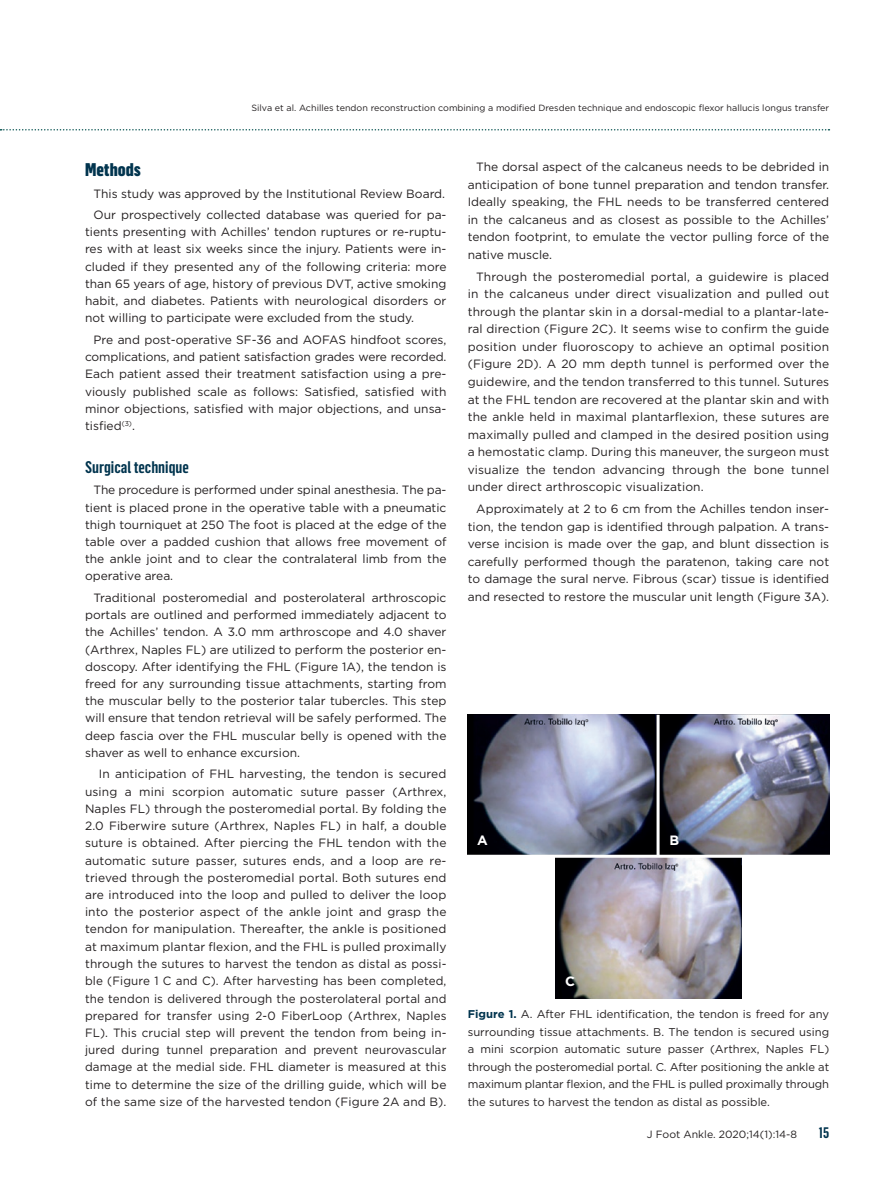
<style>
.page{position:relative;width:893px;height:1191px;background:#fff}
.page>*{position:absolute;margin:0;border:0;box-sizing:border-box;transform-origin:0 0}
.t1{font:900 18px "Flama Cond";color:#01344e}
.t2{font:600 16.5px "Flama Cond";color:#01344e}
.t3{font:600 15px "Flama Cond";color:#01344e}
.t4{font:700 13.5px "Gotham";color:#fff}
.t5{font:12px/17.2px "Gotham";color:#231f20;text-align:justify}
.t6{font:11.25px/17.5px "Gotham";color:#231f20;text-align:justify}
.t7{font:10.5px "Gotham";color:#231f20}
.t8{font:9px "Gotham";color:#231f20}
.s1{font-weight:700;color:#01344e}
</style>
<div class="page">
<svg style="left:0;top:129px;width:829px;height:1px"></svg>
<img style="left:555px;top:857px;width:187px;height:141px">
<img style="left:468px;top:715px;width:361px;height:139px">
<hr style="left:657px;top:715px;width:3px;height:142px;background:#fff">
<p class="t8" style="left:251px;top:102px;width:579px">Silva et al. Achilles tendon reconstruction combining a modified Dresden technique and endoscopic flexor hallucis longus transfer</p>
<h1 class="t1" style="left:85px;top:156px;width:57px">Methods</h1>
<p class="t5" style="left:94px;top:182px;width:354px;line-height:21.5px">This study was approved by the Institutional Review Board.<br>Our prospectively collected database was queried for pa-</p>
<p class="t5" style="left:85px;top:223px;width:363px;text-align:left">tients presenting with Achilles’ tendon ruptures or re-ruptu&shy;res with at least six weeks since the injury. Patients were in&shy;cluded if they presented any of the following criteria: more than 65 years of age, history of previous DVT, active smoking habit, and diabetes. Patients with neurological disorders or not willing to participate were excluded from the study.</p>
<p class="t5" style="left:85px;top:331px;width:363px;text-indent:9px">Pre and post-operative SF-36 and AOFAS hindfoot scores, complications, and patient satisfaction grades were recorded.<br>Each patient assed their treatment satisfaction using a pre&shy;viously published scale as follows: Satisfied, satisfied with minor objections, satisfied with major objections, and unsa&shy;tisfied<sup>(3)</sup>.</p>
<h2 class="t2" style="left:85px;top:454px;width:105px">Surgical technique</h2>
<p class="t5" style="left:85px;top:481px;width:363px;text-align:left;text-indent:9px">The procedure is performed under spinal anesthesia. The pa&shy;tient is placed prone in the operative table with a pneumatic thigh tourniquet at 250 The foot is placed at the edge of the table over a padded cushion that allows free movement of the ankle joint and to clear the contralateral limb from the operative area.</p>
<p class="t5" style="left:85px;top:589px;width:363px;text-indent:9px">Traditional posteromedial and posterolateral arthroscopic portals are outlined and performed immediately adjacent to the Achilles’ tendon. A 3.0 mm arthroscope and 4.0 shaver (Arthrex, Naples FL) are utilized to perform the posterior en&shy;doscopy. After identifying the FHL (Figure 1A), the tendon is freed for any surrounding tissue attachments, starting from the muscular belly to the posterior talar tubercles. This step will ensure that tendon retrieval will be safely performed. The deep fascia over the FHL muscular belly is opened with the shaver as well to enhance excursion.</p>
<p class="t5" style="left:85px;top:765px;width:363px;text-indent:14px">In anticipation of FHL harvesting, the tendon is secured using a mini scorpion automatic suture passer (Arthrex, Naples FL) through the posteromedial portal. By folding the 2.0 Fiberwire suture (Arthrex, Naples FL) in half, a double suture is obtained. After piercing the FHL tendon with the automatic suture passer, sutures ends, and a loop are re&shy;trieved through the posteromedial portal. Both sutures end are introduced into the loop and pulled to deliver the loop into the posterior aspect of the ankle joint and grasp the tendon for manipulation. Thereafter, the ankle is positioned at maximum plantar flexion, and the FHL is pulled proximally through the sutures to harvest the tendon as distal as possi&shy;ble (Figure 1 C and C). After harvesting has been completed, the tendon is delivered through the posterolateral portal and prepared for transfer using 2-0 FiberLoop (Arthrex, Naples FL). This crucial step will prevent the tendon from being in&shy;jured during tunnel preparation and prevent neurovascular damage at the medial side. FHL diameter is measured at this time to determine the size of the drilling guide, which will be of the same size of the harvested tendon (Figure 2A and B).</p>
<p class="t5" style="left:468px;top:158px;width:363px;text-indent:9px">The dorsal aspect of the calcaneus needs to be debrided in anticipation of bone tunnel preparation and tendon transfer.<br>Ideally speaking, the FHL needs to be transferred centered in the calcaneus and as closest as possible to the Achilles’ tendon footprint, to emulate the vector pulling force of the native muscle.</p>
<p class="t5" style="left:468px;top:267px;width:363px;text-indent:9px">Through the posteromedial portal, a guidewire is placed in the calcaneus under direct visualization and pulled out through the plantar skin in a dorsal-medial to a plantar-late&shy;ral direction (Figure 2C). It seems wise to confirm the guide position under fluoroscopy to achieve an optimal position (Figure 2D). A 20 mm depth tunnel is performed over the guidewire, and the tendon transferred to this tunnel. Sutures at the FHL tendon are recovered at the plantar skin and with the ankle held in maximal plantarflexion, these sutures are maximally pulled and clamped in the desired position using a hemostatic clamp. During this maneuver, the surgeon must visualize the tendon advancing through the bone tunnel under direct arthroscopic visualization.</p>
<p class="t5" style="left:468px;top:500px;width:363px;text-indent:9px">Approximately at 2 to 6 cm from the Achilles tendon inser&shy;tion, the tendon gap is identified through palpation. A trans&shy;verse incision is made over the gap, and blunt dissection is carefully performed though the paratenon, taking care not to damage the sural nerve. Fibrous (scar) tissue is identified and resected to restore the muscular unit length (Figure 3A).</p>
<p class="t4" style="left:477px;top:831px;width:12px">A</p>
<p class="t4" style="left:565px;top:972px;width:11px">C</p>
<p class="t4" style="left:669px;top:831px;width:11px">B</p>
<p class="t6" style="left:468px;top:1005px;width:363px"><span class="s1">Figure 1.</span> A. After FHL identification, the tendon is freed for any surrounding tissue attachments. B. The tendon is secured using a mini scorpion automatic suture passer (Arthrex, Naples FL) through the posteromedial portal. C. After positioning the ankle at maximum plantar flexion, and the FHL is pulled proximally through the sutures to harvest the tendon as distal as possible.</p>
<p class="t7" style="left:647px;top:1127px;width:152px">J Foot Ankle. 2020;14(1):14-8</p>
<p class="t3" style="left:819px;top:1121px;width:12px">15</p>
</div>
